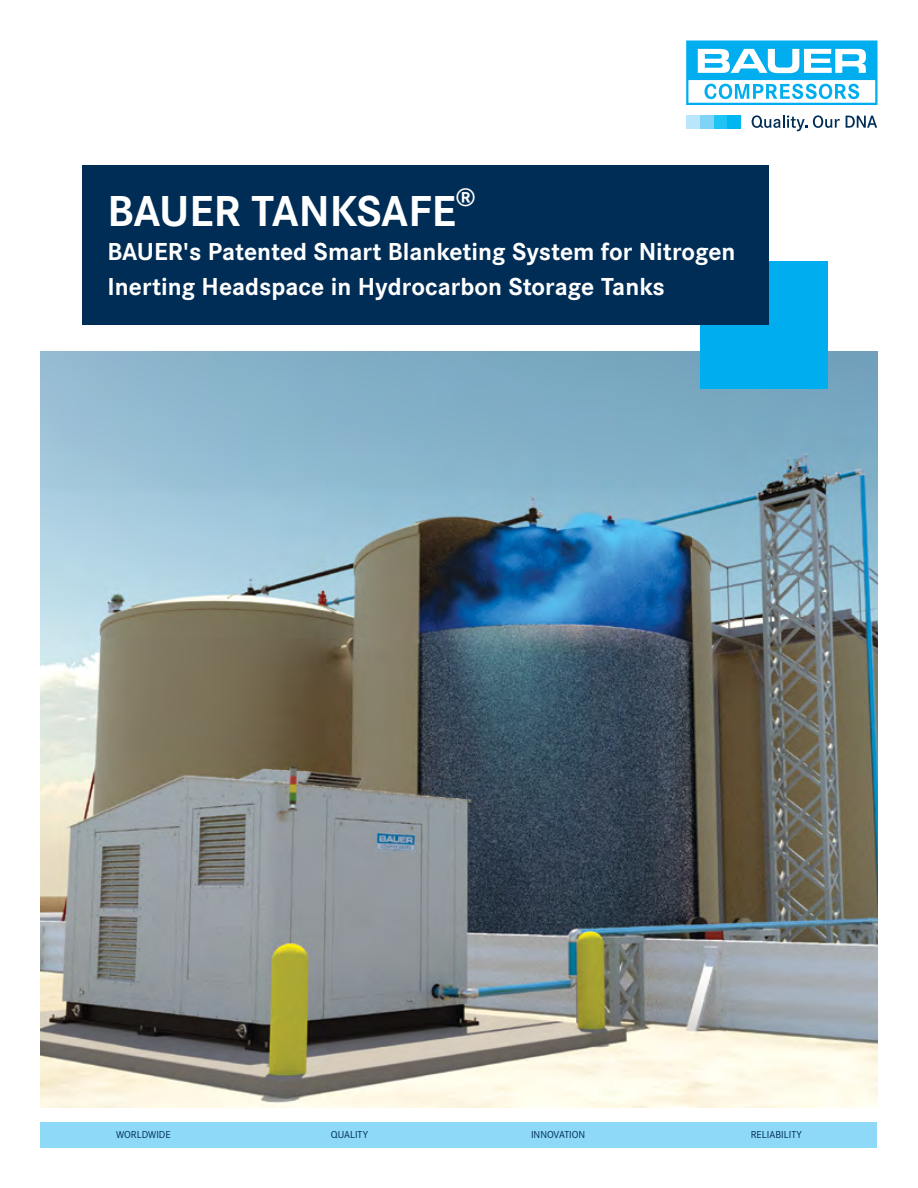
<style>
.page{position:relative;width:918px;height:1188px;background:#fff}
.page>*{position:absolute;margin:0;border:0;box-sizing:border-box;transform-origin:0 0}
.t1{font:700 45px "Corporate S Pro";color:#fff}
.t2{font:700 25.5px/34.5px "Corporate S Pro";color:#fff}
.t3{font:10.5px "Corporate S Pro";color:#002d55}
</style>
<div class="page">
<svg style="left:686px;top:40px;width:192px;height:65px"></svg>
<svg style="left:813px;top:115px;width:27px;height:13px"></svg>
<svg style="left:846px;top:116px;width:31px;height:12px"></svg>
<svg style="left:752px;top:115px;width:55px;height:16px"></svg>
<div style="left:727px;top:115px;width:14px;height:13px;background:#00b6f1"></div>
<div style="left:713px;top:115px;width:14px;height:13px;background:#20c4f4"></div>
<div style="left:700px;top:115px;width:13px;height:13px;background:#7ed3f7"></div>
<div style="left:686px;top:115px;width:14px;height:13px;background:#b9e6fa"></div>
<div style="left:40px;top:1122px;width:838px;height:25px;background:#8ed8f8"></div>
<img style="left:40px;top:352px;width:838px;height:755px">
<div style="left:700px;top:261px;width:127px;height:128px;background:#00aeef"></div>
<div style="left:82px;top:165px;width:687px;height:160px;background:#002d55"></div>
<h1 class="t1" style="left:108px;top:176px;width:369px">BAUER TANKSAFE<sup>®</sup></h1>
<p class="t2" style="left:108px;top:233px;width:630px">BAUER's Patented Smart Blanketing System for Nitrogen<br>Inerting Headspace in Hydrocarbon Storage Tanks</p>
<p class="t3" style="left:116px;top:1127px;width:56px">WORLDWIDE</p>
<p class="t3" style="left:331px;top:1127px;width:39px">QUALITY</p>
<p class="t3" style="left:531px;top:1127px;width:56px">INNOVATION</p>
<p class="t3" style="left:751px;top:1127px;width:53px">RELIABILITY</p>
</div>
